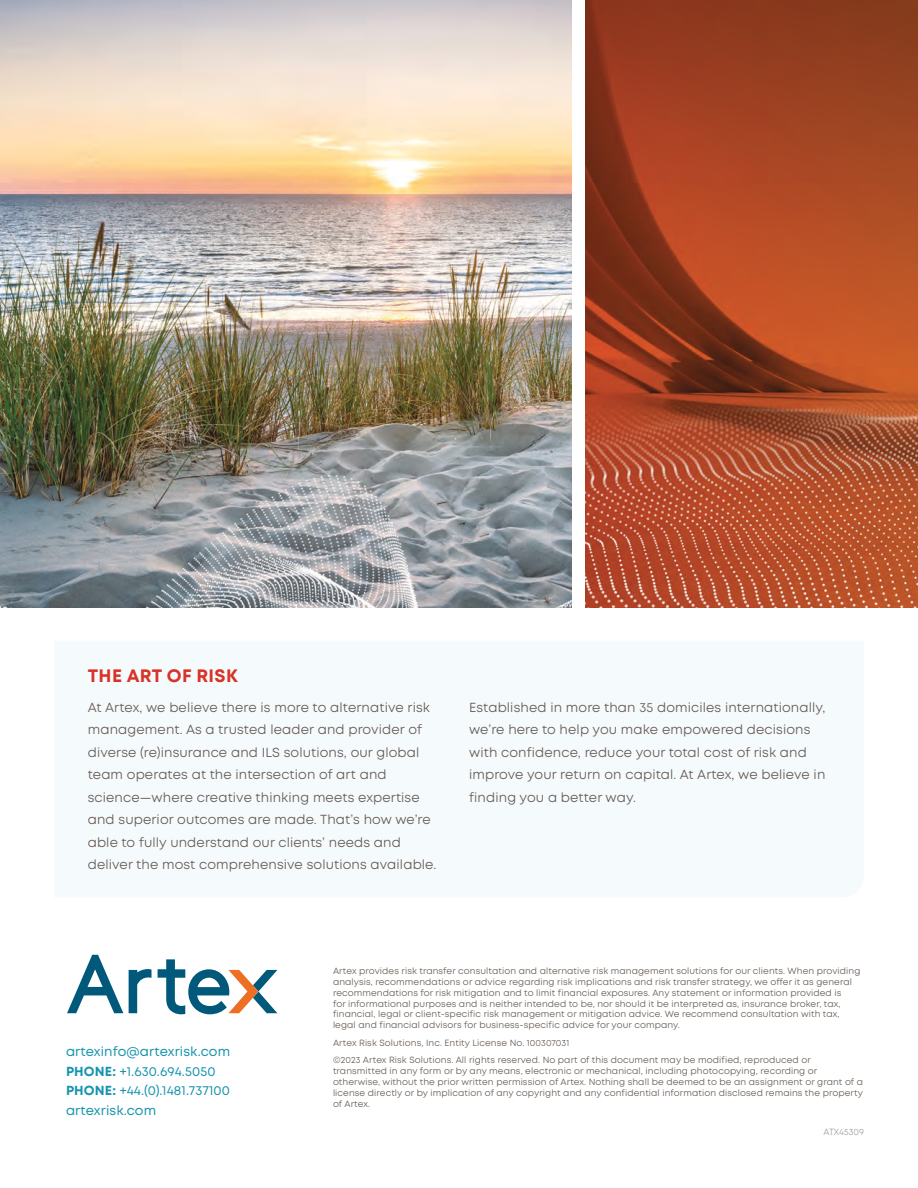
<style>
.page{position:relative;width:918px;height:1188px;background:#fff}
.page>*{position:absolute;margin:0;border:0;box-sizing:border-box;transform-origin:0 0}
.t1{font:700 18px "Mont";letter-spacing:.02em;color:#d83327}
.t2{font:13.2px/22.5px "Mont";letter-spacing:.01em;color:#635850}
.t3{font:13.2px/19.5px "Mont";letter-spacing:.01em;color:#1794ae}
.t4{font:9px/10.8px "Mont";letter-spacing:.01em;color:#635850}
.t5{font:9px "Mont";color:#9e9d9d}
.s1{font-weight:700}
</style>
<div class="page">
<svg style="left:129px;top:969px;width:23px;height:44px"></svg>
<svg style="left:67px;top:955px;width:56px;height:58px"></svg>
<svg style="left:158px;top:959px;width:119px;height:55px"></svg>
<img style="left:585px;top:0;width:333px;height:608px">
<img style="left:0;top:0;width:571px;height:608px">
<h1 class="t1" style="left:88px;top:664px;width:152px">THE ART OF RISK</h1>
<p class="t2" style="left:88px;top:696px;width:350px">At Artex, we believe there is more to alternative risk management. As a trusted leader and provider of diverse (re)insurance and ILS solutions, our global team operates at the intersection of art and science—where creative thinking meets expertise and superior outcomes are made. That’s how we’re able to fully understand our clients’ needs and deliver the most comprehensive solutions available.</p>
<h2 class="t2" style="left:469px;top:696px;width:358px">Established in more than 35 domiciles internationally, we’re here to help you make empowered decisions with confidence, reduce your total cost of risk and improve your return on capital. At Artex, we believe in finding you a better way.</h2>
<h2 class="t3" style="left:66px;top:1042px;width:166px">artexinfo@artexrisk.com<br><span class="s1">PHONE:</span> +1.630.694.5050<br><span class="s1">PHONE:</span> +44.(0).1481.737100 artexrisk.com</h2>
<p class="t4" style="left:333px;top:966px;width:529px">Artex provides risk transfer consultation and alternative risk management solutions for our clients. When providing analysis, recommendations or advice regarding risk implications and risk transfer strategy, we offer it as general recommendations for risk mitigation and to limit financial exposures. Any statement or information provided is<br>for informational purposes and is neither intended to be, nor should it be interpreted as, insurance broker, tax, financial, legal or client-specific risk management or mitigation advice. We recommend consultation with tax, legal and financial advisors for business-specific advice for your company.</p>
<p class="t4" style="left:333px;top:1034px;width:479px;line-height:17.5px">Artex Risk Solutions, Inc. Entity License No. 100307031<br>©2023 Artex Risk Solutions. All rights reserved. No part of this document may be modified, reproduced or</p>
<p class="t4" style="left:333px;top:1066px;width:532px">transmitted in any form or by any means, electronic or mechanical, including photocopying, recording or otherwise, without the prior written permission of Artex. Nothing shall be deemed to be an assignment or grant of a license directly or by implication of any copyright and any confidential information disclosed remains the property of Artex.</p>
<p class="t5" style="left:823px;top:1126px;width:42px">ATX45309</p>
</div>
